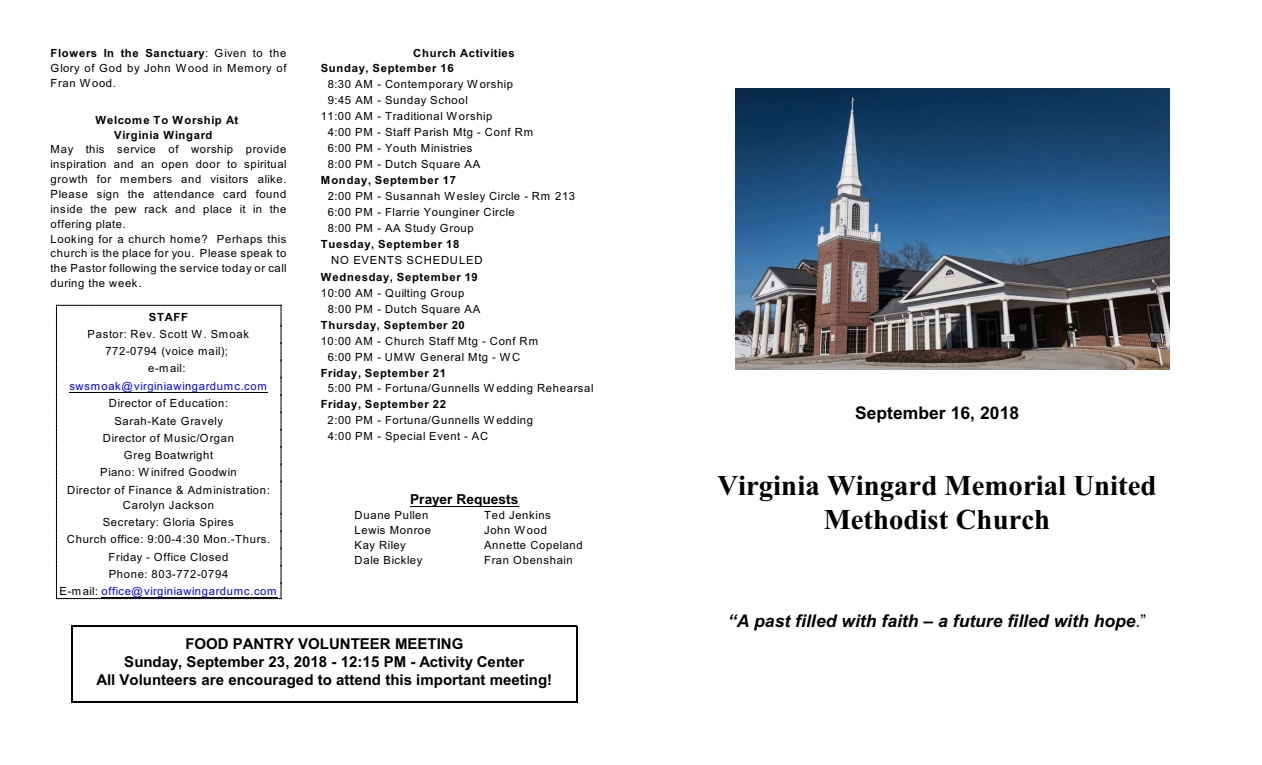
<style>
.page{position:relative;width:1262px;height:765px;background:#fff}
.page>*{position:absolute;margin:0;border:0;box-sizing:border-box;transform-origin:0 0}
.t1{font:700 28.75px/34.2px "Times New Roman";color:#000;text-align:center}
.t2{font:italic 700 17.5px "Arial";color:#000}
.t3{font:700 17.5px "Arial";letter-spacing:.005em;color:#000}
.t4{font:700 15px/17.9px "Arial";color:#000;text-align:center}
.t5{font:700 13.75px "Arial";color:#000}
.t6{font:11.25px/14.9px "Arial";letter-spacing:.06em;color:#000}
.t7{font:700 11.25px/14.9px "Arial";letter-spacing:.06em;color:#000}
.t8{font:11.25px "Arial";letter-spacing:.06em;color:#00f}
.s1{font-weight:700}
.s2{color:#00f}
.s3{font-weight:400;font-style:normal}
</style>
<div class="page">
<svg style="left:56px;top:305px;width:225px;height:294px"></svg>
<hr style="left:69px;top:392px;width:199px;height:1px;background:#000">
<hr style="left:102px;top:597px;width:176px;height:1px;background:#000">
<hr style="left:410px;top:506px;width:108px;height:1px;background:#000">
<hr style="left:71px;top:626px;width:1px;height:77px;background:#000">
<hr style="left:576px;top:626px;width:1px;height:77px;background:#000">
<hr style="left:71px;top:626px;width:506px;height:1px;background:#000">
<hr style="left:71px;top:702px;width:506px;height:1px;background:#000">
<img style="left:735px;top:89px;width:433px;height:281px">
<p class="t6" style="left:51px;top:47px;width:237px;text-align:justify"><span class="s1">Flowers In the Sanctuary</span>: Given to the Glory of God by John Wood in Memory of Fran Wood.</p>
<p class="t7" style="left:114px;top:113px;width:126px;text-indent:-19px">Welcome To Worship At<br>Virginia Wingard</p>
<p class="t6" style="left:51px;top:143px;width:238px">May this service of worship provide inspiration and an open door to spiritual growth for members and visitors alike.<br>Please sign the attendance card found inside the pew rack and place it in the offering plate.<br>Looking for a church home? Perhaps this church is the place for you. Please speak to the Pastor following the service today or call during the week.</p>
<p class="t7" style="left:149px;top:310px;width:41px">STAFF</p>
<p class="t6" style="left:88px;top:326px;width:163px;line-height:17.4px;text-align:center">Pastor: Rev. Scott W. Smoak<br>772-0794 (voice mail); e-mail:</p>
<p class="t8" style="left:69px;top:382px;width:199px">swsmoak@virginiawingardumc.com</p>
<p class="t6" style="left:67px;top:395px;width:204px;line-height:17.4px;text-align:center">Director of Education:<br>Sarah-Kate Gravely<br>Director of Music/Organ<br>Greg Boatwright<br>Piano: Winifred Goodwin<br>Director of Finance &amp; Administration:</p>
<p class="t6" style="left:60px;top:497px;width:218px;line-height:17.2px;text-align:center">Carolyn Jackson<br>Secretary: Gloria Spires<br>Church office: 9:00-4:30 Mon.-Thurs.<br>Friday - Office Closed<br>Phone: 803-772-0794<br>E-mail: <span class="s2">office@virginiawingardumc.com</span></p>
<p class="t7" style="left:321px;top:47px;width:195px;text-indent:92px">Church Activities<br>Sunday, September 16</p>
<p class="t6" style="left:328px;top:78px;width:187px">8:30 AM - Contemporary Worship</p>
<p class="t6" style="left:328px;top:94px;width:142px">9:45 AM - Sunday School</p>
<p class="t6" style="left:321px;top:110px;width:173px">11:00 AM - Traditional Worship</p>
<p class="t6" style="left:328px;top:126px;width:207px">4:00 PM - Staff Parish Mtg - Conf Rm</p>
<p class="t6" style="left:328px;top:142px;width:146px">6:00 PM - Youth Ministries</p>
<p class="t6" style="left:328px;top:158px;width:154px">8:00 PM - Dutch Square AA</p>
<p class="t7" style="left:321px;top:174px;width:137px">Monday, September 17</p>
<p class="t6" style="left:328px;top:189px;width:249px;line-height:16px">2:00 PM - Susannah Wesley Circle - Rm 213<br>6:00 PM - Flarrie Younginer Circle<br>8:00 PM - AA Study Group</p>
<p class="t7" style="left:321px;top:238px;width:140px">Tuesday, September 18</p>
<p class="t6" style="left:331px;top:254px;width:153px">NO EVENTS SCHEDULED</p>
<p class="t7" style="left:321px;top:270px;width:159px">Wednesday, September 19</p>
<p class="t6" style="left:328px;top:286px;width:154px;line-height:16px;text-indent:-7px">10:00 AM - Quilting Group<br>8:00 PM - Dutch Square AA</p>
<p class="t7" style="left:321px;top:318px;width:146px">Thursday, September 20</p>
<p class="t6" style="left:328px;top:334px;width:212px;line-height:16px;text-indent:-7px">10:00 AM - Church Staff Mtg - Conf Rm<br>6:00 PM - UMW General Mtg - WC</p>
<p class="t7" style="left:321px;top:366px;width:127px">Friday, September 21</p>
<p class="t6" style="left:328px;top:381px;width:267px">5:00 PM - Fortuna/Gunnells Wedding Rehearsal</p>
<p class="t7" style="left:321px;top:397px;width:127px">Friday, September 22</p>
<p class="t6" style="left:327px;top:413px;width:207px;line-height:16px">2:00 PM - Fortuna/Gunnells Wedding<br>4:00 PM - Special Event - AC</p>
<p class="t5" style="left:410px;top:494px;width:110px">Prayer Requests</p>
<p class="t6" style="left:354px;top:509px;width:75px">Duane Pullen</p>
<p class="t6" style="left:484px;top:509px;width:68px">Ted Jenkins</p>
<p class="t6" style="left:354px;top:524px;width:78px">Lewis Monroe</p>
<p class="t6" style="left:484px;top:524px;width:65px">John Wood</p>
<p class="t6" style="left:354px;top:539px;width:53px">Kay Riley</p>
<p class="t6" style="left:484px;top:539px;width:100px">Annette Copeland</p>
<p class="t6" style="left:354px;top:554px;width:69px">Dale Bickley</p>
<p class="t6" style="left:484px;top:554px;width:90px">Fran Obenshain</p>
<h3 class="t4" style="left:97px;top:636px;width:457px">FOOD PANTRY VOLUNTEER MEETING<br>Sunday, September 23, 2018 - 12:15 PM - Activity Center<br>All Volunteers are encouraged to attend this important meeting!</h3>
<h2 class="t3" style="left:855px;top:406px;width:165px">September 16, 2018</h2>
<h1 class="t1" style="left:717px;top:471px;width:440px">Virginia Wingard Memorial United<br>Methodist Church</h1>
<h2 class="t2" style="left:728px;top:614px;width:420px">“A past filled with faith – a future filled with hope<span class="s3">.”</span></h2>
</div>
